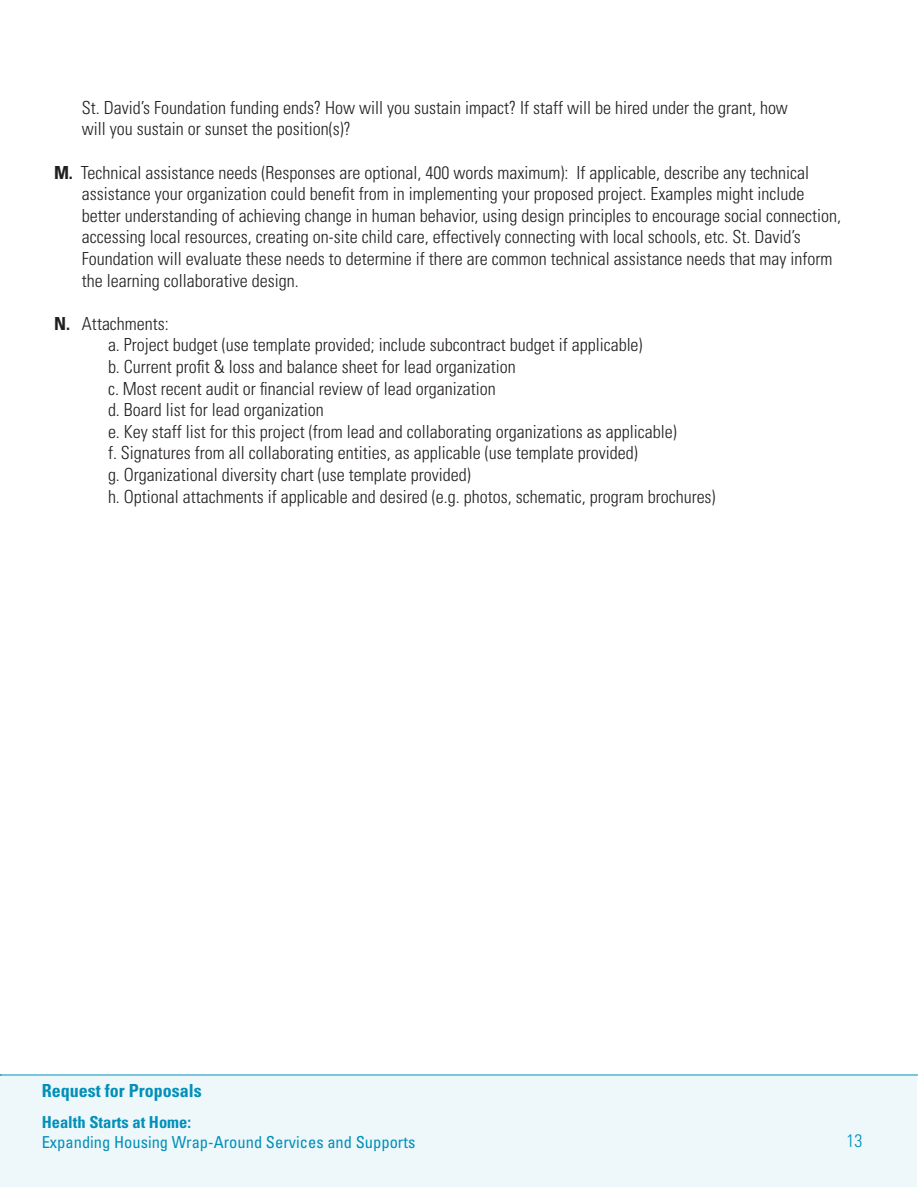
<style>
.page{position:relative;width:918px;height:1188px;background:#fff}
.page>*{position:absolute;margin:0;border:0;box-sizing:border-box;transform-origin:0 0}
.t1{font:300 condensed 18px/21.6px "Univers LT Std";color:#231f20}
.t2{font:700 condensed 18px "Univers LT Std";color:#0090ba}
.t3{font:300 condensed 18px "Univers LT Std";color:#0090ba}
.t4{font:condensed 16.5px "Univers LT Std";color:#0090ba}
.t5{font:700 condensed 16.5px "Univers LT Std";color:#0090ba}
.s1{font-weight:700}
</style>
<div class="page">
<div style="left:0;top:1075px;width:917px;height:112px;background:#eef7fa"></div>
<hr style="left:0;top:1075px;width:918px;height:1px;background:#0090ba">
<p class="t1" style="left:82px;top:97px;width:708px">St. David’s Foundation funding ends? How will you sustain impact? If staff will be hired under the grant, how will you sustain or sunset the position(s)?</p>
<p class="t1" style="left:82px;top:162px;width:761px;text-indent:-28px"><span class="s1">M.</span> Technical assistance needs (Responses are optional, 400 words maximum): If applicable, describe any technical assistance your organization could benefit from in implementing your proposed project. Examples might include better understanding of achieving change in human behavior, using design principles to encourage social connection, accessing local resources, creating on-site child care, effectively connecting with local schools, etc. St. David’s Foundation will evaluate these needs to determine if there are common technical assistance needs that may inform the learning collaborative design.</p>
<p class="t1" style="left:54px;top:313px;width:116px"><span class="s1">N.</span> Attachments:</p>
<p class="t1" style="left:108px;top:334px;width:536px">a. Project budget (use template provided; include subcontract budget if applicable)</p>
<p class="t1" style="left:108px;top:356px;width:409px">b. Current profit &amp; loss and balance sheet for lead organization</p>
<p class="t1" style="left:108px;top:378px;width:389px">c. Most recent audit or financial review of lead organization</p>
<p class="t1" style="left:108px;top:399px;width:217px">d. Board list for lead organization</p>
<p class="t1" style="left:108px;top:421px;width:570px">e. Key staff list for this project (from lead and collaborating organizations as applicable)</p>
<p class="t1" style="left:108px;top:442px;width:531px">f. Signatures from all collaborating entities, as applicable (use template provided)</p>
<p class="t1" style="left:108px;top:464px;width:364px">g. Organizational diversity chart (use template provided)</p>
<p class="t1" style="left:108px;top:486px;width:609px">h. Optional attachments if applicable and desired (e.g. photos, schematic, program brochures)</p>
<p class="t2" style="left:42px;top:1079px;width:161px">Request for Proposals</p>
<p class="t5" style="left:42px;top:1112px;width:151px">Health Starts at Home:</p>
<p class="t4" style="left:42px;top:1132px;width:375px">Expanding Housing Wrap-Around Services and Supports</p>
<p class="t3" style="left:847px;top:1130px;width:17px">13</p>
</div>
